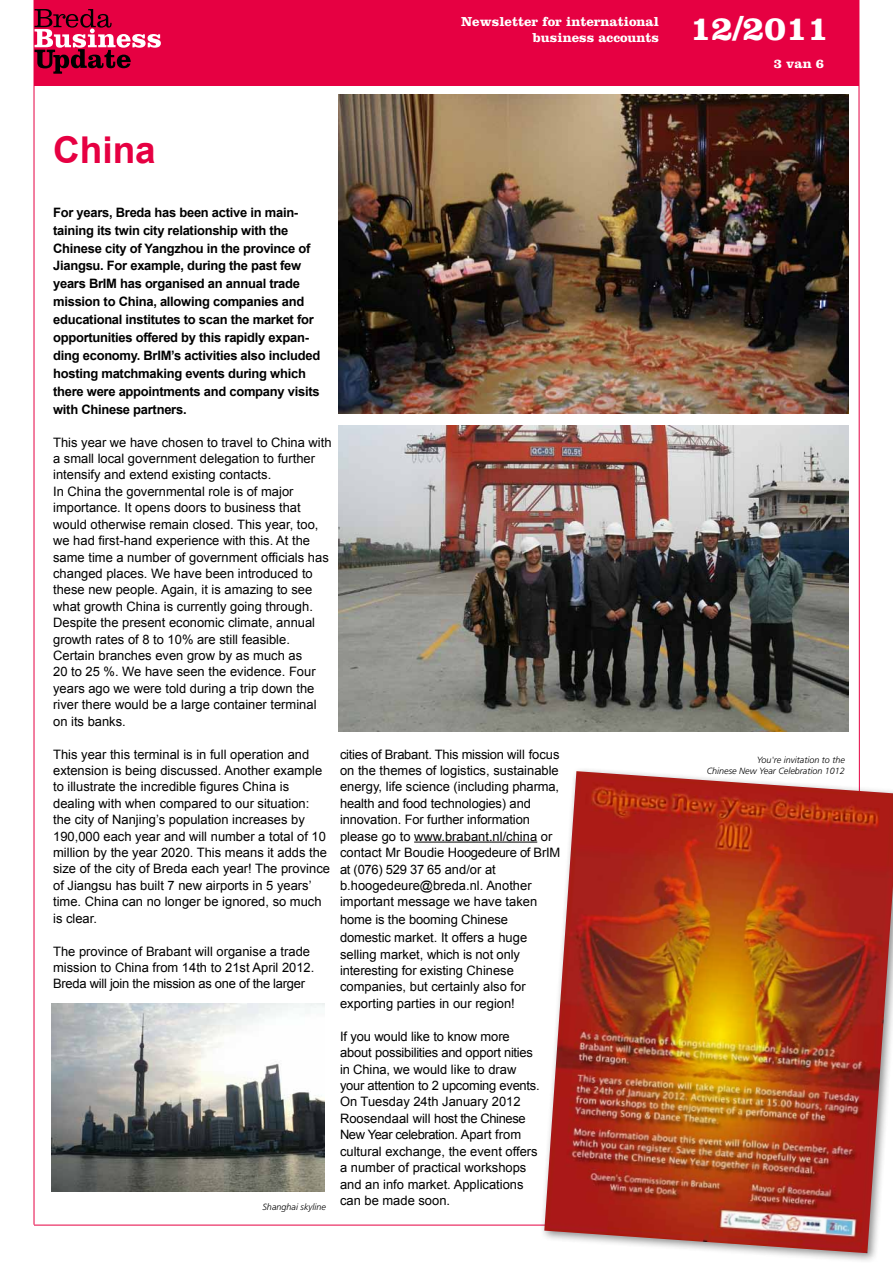
<style>
.page{position:relative;width:893px;height:1263px;background:#fff}
.page>*{position:absolute;margin:0;border:0;box-sizing:border-box;transform-origin:0 0}
.t1{font:700 36.9px "Arial";color:#e60042}
.t2{font:700 35.25px "Clarendon LT Std";color:#fff}
.t3{font:700 13.5px/16.5px "Clarendon LT Std";color:#fff;text-align:right}
.t4{font:12.9px/16.4px "Arial";color:#000}
.t5{font:700 12.9px/17.9px "Arial";letter-spacing:-.02em;color:#000}
.t6{font:italic 300 9px/10.6px "Frutiger LT Std";color:#000;text-align:right}
</style>
<div class="page">
<svg style="left:858px;top:0;width:2px;height:766px"></svg>
<hr style="left:34px;top:0;width:1px;height:1225px;background:#e60042">
<hr style="left:34px;top:1225px;width:825px;height:1px;background:#e60042">
<hr style="left:414px;top:842px;width:123px;height:1px;background:#000">
<div style="left:34px;top:0;width:638px;height:85px;background:#e60042"></div>
<div style="left:592px;top:0;width:267px;height:85px;background:#e60042"></div>
<svg style="left:35px;top:9px;width:126px;height:65px"></svg>
<img style="left:339px;top:95px;width:510px;height:319px">
<img style="left:339px;top:425px;width:509px;height:306px">
<img style="left:51px;top:1003px;width:274px;height:189px">
<div style="left:540px;top:766px;width:353px;height:497px;background:#000;opacity:.45"></div>
<img style="left:544px;top:771px;width:349px;height:482px">
<p class="t3" style="left:461px;top:13px;width:200px">Newsletter for international business accounts</p>
<h2 class="t2" style="left:690px;top:7px;width:141px">12/2011</h2>
<p class="t3" style="left:774px;top:55px;width:52px">3 van 6</p>
<h1 class="t1" style="left:53px;top:126px;width:104px">China</h1>
<p class="t5" style="left:53px;top:204px;width:269px">For years, Breda has been active in main&shy;taining its twin city relationship with the Chinese city of Yangzhou in the province of Jiangsu. For example, during the past few years BrIM has organised an annual trade mission to China, allowing companies and educational institutes to scan the market for opportunities offered by this rapidly expan&shy;ding economy. BrIM’s activities also included hosting matchmaking events during which there were appointments and company visits with Chinese partners.</p>
<p class="t4" style="left:53px;top:434px;width:280px">This year we have chosen to travel to China with a small local government delegation to further intensify and extend existing contacts.<br>In China the governmental role is of major importance. It opens doors to business that would otherwise remain closed. This year, too, we had first-hand experience with this. At the same time a number of government officials has changed places. We have been introduced to these new people. Again, it is amazing to see what growth China is currently going through.<br>Despite the present economic climate, annual growth rates of 8 to 10% are still feasible.<br>Certain branches even grow by as much as<br>20 to 25 %. We have seen the evidence. Four years ago we were told during a trip down the river there would be a large container terminal on its banks.</p>
<p class="t4" style="left:53px;top:746px;width:278px">This year this terminal is in full operation and extension is being discussed. Another example to illustrate the incredible figures China is dealing with when compared to our situation: the city of Nanjing’s population increases by 190,000 each year and will number a total of 10 million by the year 2020. This means it adds the size of the city of Breda each year! The province of Jiangsu has built 7 new airports in 5 years’ time. China can no longer be ignored, so much is clear.</p>
<p class="t4" style="left:53px;top:943px;width:263px">The province of Brabant will organise a trade mission to China from 14th to 21st April 2012.<br>Breda will join the mission as one of the larger</p>
<p class="t6" style="left:262px;top:1202px;width:65px">Shanghai skyline</p>
<p class="t4" style="left:340px;top:746px;width:222px">cities of Brabant. This mission will focus on the themes of logistics, sustainable energy, life science (including pharma, health and food technologies) and innovation. For further information please go to www.brabant.nl/china or contact Mr Boudie Hoogedeure of BrIM at (076) 529 37 65 and/or at b.hoogedeure@breda.nl. Another important message we have taken</p>
<p class="t4" style="left:340px;top:911px;width:189px;line-height:17.9px">home is the booming Chinese domestic market. It offers a huge</p>
<p class="t4" style="left:340px;top:946px;width:187px">selling market, which is not only interesting for existing Chinese companies, but certainly also for exporting parties in our region!</p>
<p class="t4" style="left:340px;top:1028px;width:201px">If you would like to know more about possibilities and opport nities in China, we would like to draw your attention to 2 upcoming events.<br>On Tuesday 24th January 2012<br>Roosendaal will host the Chinese<br>New Year celebration. Apart from cultural exchange, the event offers a number of practical workshops and an info market. Applications can be made soon.</p>
<p class="t6" style="left:707px;top:755px;width:140px">You're invitation to the<br>Chinese New Year Celebration 1012</p>
</div>
